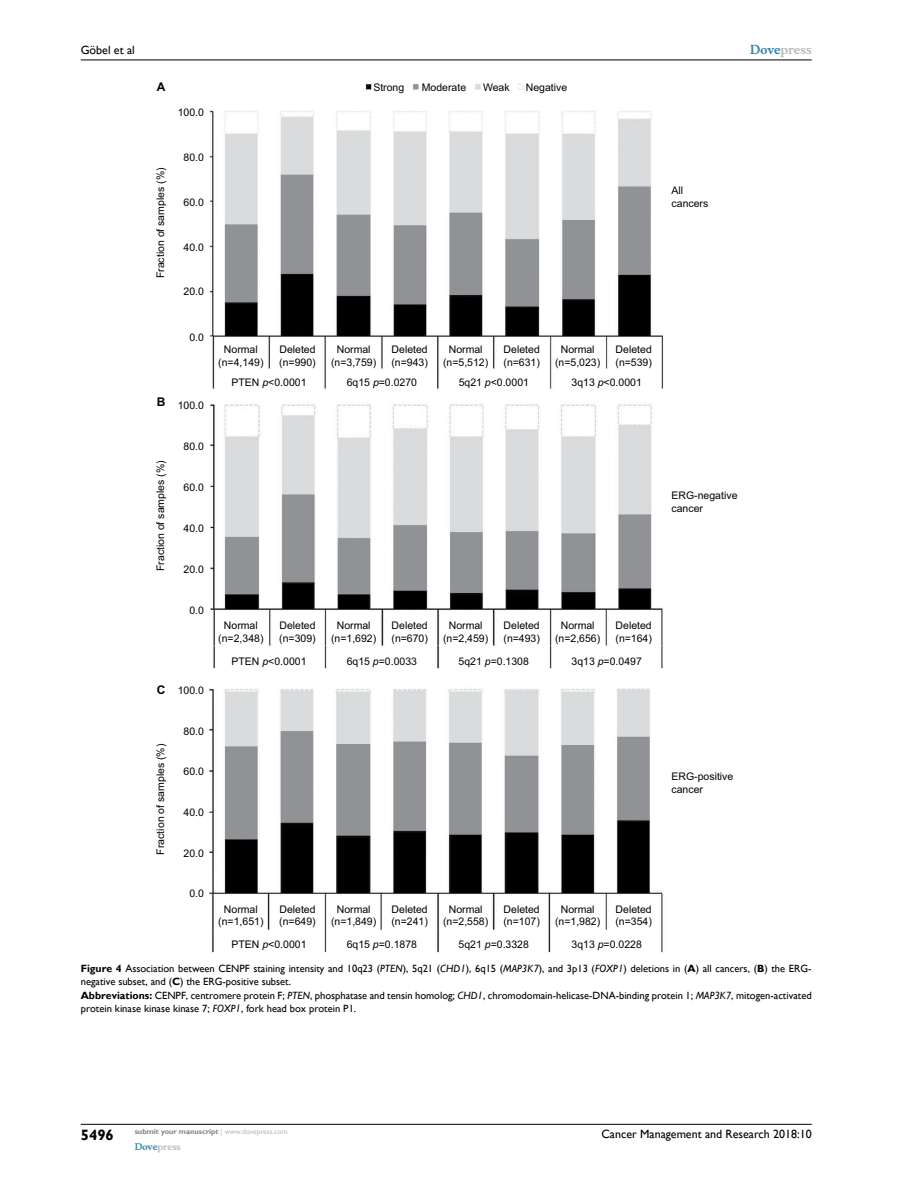
<style>
.page{position:relative;width:918px;height:1188px;background:#fff}
.page>*{position:absolute;margin:0;border:0;box-sizing:border-box;transform-origin:0 0}
.t1{font:700 15px "Gill Sans";color:#000}
.t2{font:12px "Gill Sans";color:#000}
.t3{font:700 12px "Musee";color:#b8babc}
.t4{font:700 12px "Arial";color:#000}
.t5{font:10.5px/12.6px "Arial";color:#000}
.t6{font:10.5px/13.5px "Gill Sans";color:#000}
.t7{font:700 9px "Musee";color:#b8babc}
.t8{font:700 7.5px "Gill Sans";color:#808285}
.s1{font-style:italic}
.s2{color:#3785ad}
.s3{font-weight:700}
.s4{font-weight:400;color:#b8babc}
</style>
<div class="page">
<hr style="left:81px;top:1124px;width:731px;height:1px;background:#000">
<hr style="left:81px;top:60px;width:731px;height:1px;background:#000">
<img style="left:209px;top:84px;width:454px;height:869px">
<p class="t2" style="left:81px;top:43px;width:56px">Göbel et al</p>
<p class="t4" style="left:157px;top:78px;width:10px">A</p>
<p class="t5" style="left:178px;top:106px;width:28px">100.0</p>
<p class="t5" style="left:154px;top:278px;width:112px;rotate:-90deg">Fraction of samples (%)</p>
<p class="t5" style="left:184px;top:151px;width:22px">80.0</p>
<p class="t5" style="left:184px;top:196px;width:22px">60.0</p>
<p class="t5" style="left:184px;top:241px;width:22px">40.0</p>
<p class="t5" style="left:184px;top:285px;width:22px">20.0</p>
<p class="t5" style="left:189px;top:331px;width:16px">0.0</p>
<p class="t4" style="left:157px;top:393px;width:10px">B</p>
<p class="t5" style="left:178px;top:399px;width:28px">100.0</p>
<p class="t5" style="left:154px;top:571px;width:112px;rotate:-90deg">Fraction of samples (%)</p>
<p class="t5" style="left:184px;top:440px;width:22px">80.0</p>
<p class="t5" style="left:184px;top:481px;width:22px">60.0</p>
<p class="t5" style="left:184px;top:522px;width:22px">40.0</p>
<p class="t5" style="left:184px;top:563px;width:22px">20.0</p>
<p class="t5" style="left:189px;top:604px;width:16px">0.0</p>
<p class="t4" style="left:157px;top:681px;width:10px">C</p>
<p class="t5" style="left:178px;top:684px;width:28px">100.0</p>
<p class="t5" style="left:154px;top:855px;width:112px;rotate:-90deg">Fraction of samples (%)</p>
<p class="t5" style="left:184px;top:725px;width:22px">80.0</p>
<p class="t5" style="left:184px;top:765px;width:22px">60.0</p>
<p class="t5" style="left:184px;top:806px;width:22px">40.0</p>
<p class="t5" style="left:184px;top:847px;width:22px">20.0</p>
<p class="t5" style="left:189px;top:887px;width:16px">0.0</p>
<p class="t5" style="left:373px;top:81px;width:32px">Strong</p>
<p class="t5" style="left:422px;top:81px;width:46px">Moderate</p>
<p class="t5" style="left:483px;top:81px;width:28px">Weak</p>
<p class="t5" style="left:526px;top:81px;width:43px">Negative</p>
<p class="t5" style="left:218px;top:343px;width:47px;text-align:center">Normal (n=4,149)</p>
<p class="t5" style="left:279px;top:343px;width:38px">Deleted (n=990)</p>
<p class="t5" style="left:391px;top:343px;width:38px">Deleted (n=943)</p>
<p class="t5" style="left:331px;top:343px;width:47px;text-align:center">Normal (n=3,759)</p>
<p class="t5" style="left:504px;top:343px;width:38px">Deleted (n=631)</p>
<p class="t5" style="left:443px;top:343px;width:47px;text-align:center">Normal (n=5,512)</p>
<p class="t5" style="left:616px;top:343px;width:38px">Deleted (n=539)</p>
<p class="t5" style="left:555px;top:343px;width:47px;text-align:center">Normal (n=5,023)</p>
<p class="t5" style="left:232px;top:376px;width:76px">PTEN <span class="s1">p</span>&lt;0.0001</p>
<p class="t5" style="left:347px;top:376px;width:72px">6q15 <span class="s1">p</span>=0.0270</p>
<p class="t5" style="left:459px;top:376px;width:72px">5q21 <span class="s1">p</span>&lt;0.0001</p>
<p class="t5" style="left:572px;top:376px;width:72px">3q13 <span class="s1">p</span>&lt;0.0001</p>
<p class="t5" style="left:218px;top:619px;width:47px;text-align:center">Normal (n=2,348)</p>
<p class="t5" style="left:392px;top:619px;width:38px">Deleted (n=670)</p>
<p class="t5" style="left:279px;top:619px;width:38px">Deleted (n=309)</p>
<p class="t5" style="left:331px;top:619px;width:47px;text-align:center">Normal (n=1,692)</p>
<p class="t5" style="left:504px;top:619px;width:38px">Deleted (n=493)</p>
<p class="t5" style="left:443px;top:619px;width:47px;text-align:center">Normal (n=2,459)</p>
<p class="t5" style="left:616px;top:619px;width:38px">Deleted (n=164)</p>
<p class="t5" style="left:555px;top:619px;width:47px;text-align:center">Normal (n=2,656)</p>
<p class="t5" style="left:232px;top:655px;width:76px">PTEN <span class="s1">p</span>&lt;0.0001</p>
<p class="t5" style="left:347px;top:655px;width:72px">6q15 <span class="s1">p</span>=0.0033</p>
<p class="t5" style="left:459px;top:655px;width:72px">5q21 <span class="s1">p</span>=0.1308</p>
<p class="t5" style="left:572px;top:655px;width:72px">3q13 <span class="s1">p</span>=0.0497</p>
<p class="t5" style="left:218px;top:903px;width:47px;text-align:center">Normal (n=1,651)</p>
<p class="t5" style="left:391px;top:903px;width:38px">Deleted (n=241)</p>
<p class="t5" style="left:279px;top:903px;width:38px">Deleted (n=649)</p>
<p class="t5" style="left:331px;top:903px;width:47px;text-align:center">Normal (n=1,849)</p>
<p class="t5" style="left:503px;top:903px;width:38px">Deleted (n=107)</p>
<p class="t5" style="left:443px;top:903px;width:47px;text-align:center">Normal (n=2,558)</p>
<p class="t5" style="left:615px;top:903px;width:38px">Deleted (n=354)</p>
<p class="t5" style="left:555px;top:903px;width:47px;text-align:center">Normal (n=1,982)</p>
<p class="t5" style="left:232px;top:938px;width:76px">PTEN <span class="s1">p</span>&lt;0.0001</p>
<p class="t5" style="left:347px;top:938px;width:72px">6q15 <span class="s1">p</span>=0.1878</p>
<p class="t5" style="left:459px;top:938px;width:72px">5q21 <span class="s1">p</span>=0.3328</p>
<p class="t5" style="left:572px;top:938px;width:72px">3q13 <span class="s1">p</span>=0.0228</p>
<p class="t3" style="left:750px;top:43px;width:63px"><span class="s2">Dove</span>press</p>
<p class="t5" style="left:672px;top:184px;width:38px">All cancers</p>
<p class="t5" style="left:672px;top:489px;width:67px">ERG-negative cancer</p>
<p class="t5" style="left:672px;top:770px;width:63px">ERG-positive cancer</p>
<p class="t6" style="left:81px;top:962px;width:732px"><span class="s3">Figure 4</span> Association between CEN PF staining intensity and 10q23 (<span class="s1">PTEN</span>), 5q21 (<span class="s1">CHD1</span>), 6q15 (<span class="s1">MAP3K7</span>), and 3p13 (<span class="s1">FOXP1</span>) deletions in (<span class="s3">A</span>) all cancers, (<span class="s3">B</span>) the ERG&shy;negative subset, and (<span class="s3">C</span>) the ERG-positive subset.<br><span class="s3">Abbreviations:</span> CEN PF, centromere protein F; <span class="s1">PTEN</span>, phosphatase and tensin homolog; <span class="s1">CHD1</span>, chromodomain-helicase-DNA-binding protein 1; <span class="s1">MAP3K7</span>, mitogen-activated protein kinase kinase kinase 7; <span class="s1">FOXP1</span>, fork head box protein P1.</p>
<h1 class="t1" style="left:81px;top:1126px;width:35px">5496</h1>
<p class="t8" style="left:135px;top:1127px;width:154px">submit your manuscript <span class="s4">| www.dovepress.com</span></p>
<p class="t7" style="left:135px;top:1141px;width:48px"><span class="s2">Dove</span>press</p>
<p class="t2" style="left:601px;top:1127px;width:212px">Cancer Management and Research 2018:10</p>
</div>
